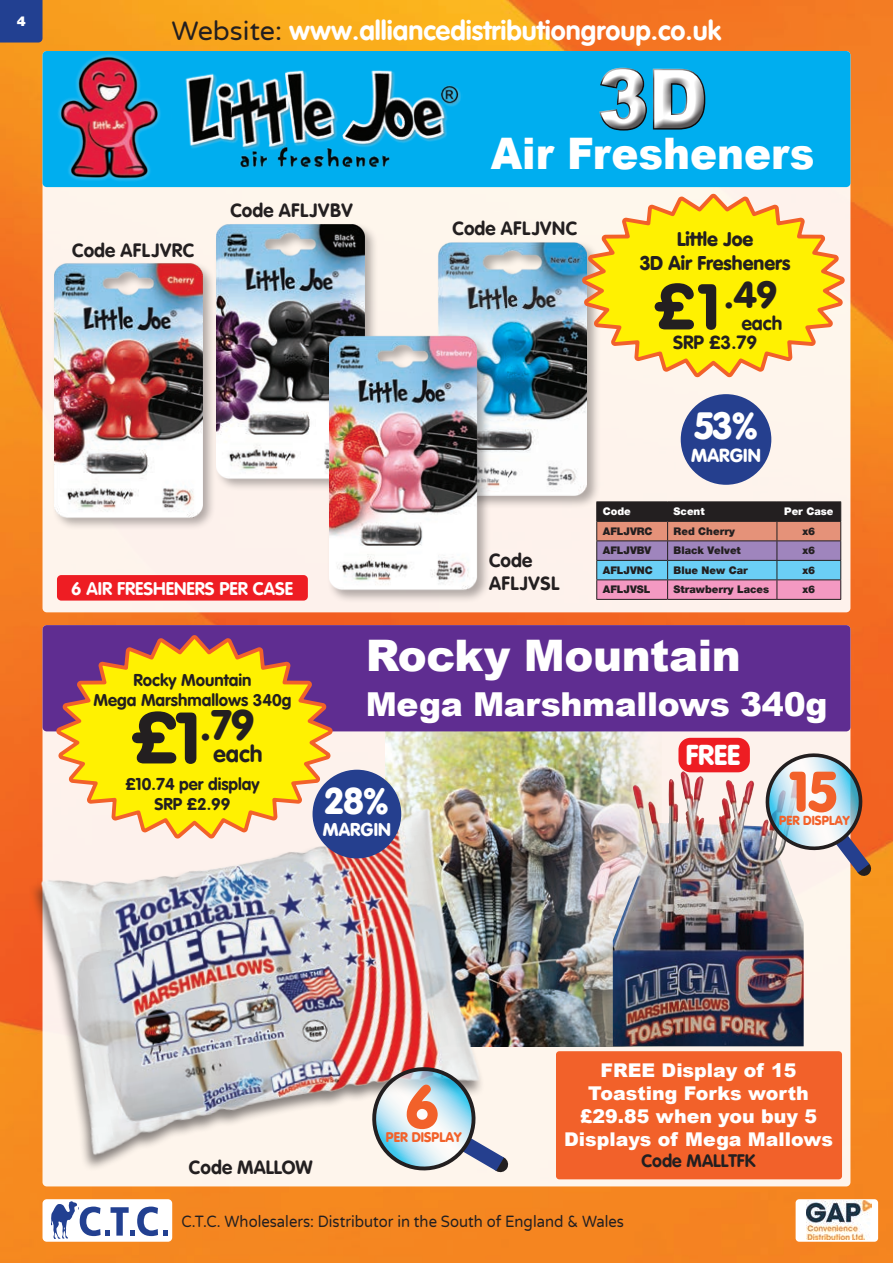
<style>
.page{position:relative;width:893px;height:1263px;background:#fff}
.page>*{position:absolute;margin:0;border:0;box-sizing:border-box;transform-origin:0 0}
.t1{font:900 81px "Arial";color:#fff;scale:.93 1}
.t2{font:900 59.7px "VAG Rounded";color:#f2612a}
.t3{font:900 55.95px "VAG Rounded";color:#f2612a}
.t4{font:900 43.5px "Arial";letter-spacing:-.005em;color:#fff;scale:.93 1}
.t5{font:900 43.5px "Arial";letter-spacing:-.005em;color:#fff}
.t6{font:900 41.7px "VAG Rounded";color:#231f20}
.t7{font:900 37.05px "VAG Rounded";color:#231f20}
.t8{font:900 37.05px "VAG Rounded";color:#fff}
.t9{font:900 36.3px "VAG Rounded";color:#fff}
.t10{font:900 33px "Arial";letter-spacing:-.01em;color:#fff}
.t11{font:900 28.05px "VAG Rounded";color:#fff}
.t12{font:700 27px "VAG Rounded";color:#fff}
.t13{font:700 23.1px "VAG Rounded";color:#231f20}
.t14{font:900 19.5px "VAG Rounded";color:#231f20}
.t15{font:700 19.05px "VAG Rounded";color:#231f20}
.t16{font:900 18.9px/22.8px "Arial";color:#fff;text-align:center}
.t17{font:700 18.9px "VAG Rounded";letter-spacing:.03em;color:#231f20}
.t18{font:700 18.9px "VAG Rounded";color:#231f20}
.t19{font:700 18.75px "VAG Rounded";color:#231f20}
.t20{font:900 18.6px "VAG Rounded";color:#fff}
.t21{font:900 18.15px "VAG Rounded";color:#fff}
.t22{font:700 18px "VAG Rounded";color:#fff}
.t23{font:700 17.7px "VAG Rounded";color:#231f20}
.t24{font:700 16.8px "VAG Rounded";color:#231f20}
.t25{font:16.5px "Varela Round";color:#231f20;scale:.9 1}
.t26{font:900 13.65px "VAG Rounded";color:#f2612a}
.t27{font:900 13.5px "Helvetica Neue";color:#fff}
.t28{font:900 12.75px "VAG Rounded";color:#f2612a}
.t29{font:900 10.5px "Helvetica Neue";color:#231f20}
.t30{font:900 10.5px "Helvetica Neue";color:#fff}
.s1{font-family:"Varela Round";font-weight:400;color:#231f20}
.s2{font-size:63.6px}
.s3{font-size:71.55px}
</style>
<div class="page">
<img style="left:0;top:0;width:893px;height:1263px">
<div style="left:43px;top:1199px;width:129px;height:43px;background:#fff;border-radius:4px"></div>
<svg style="left:51px;top:1201px;width:117px;height:38px"></svg>
<div style="left:796px;top:1199px;width:82px;height:43px;background:#fff;border-radius:4px"></div>
<div style="left:43px;top:51px;width:807px;height:561px;background:#fef4ec;border-radius:4px"></div>
<div style="left:0;top:0;width:43px;height:43px;background:#224091"></div>
<img style="left:807px;top:1201px;width:64px;height:39px">
<div style="left:43px;top:51px;width:807px;height:136px;background:#00aeef;border-radius:4px"></div>
<img style="left:171px;top:70px;width:292px;height:118px">
<img style="left:58px;top:54px;width:103px;height:127px">
<div style="left:681px;top:394px;width:90px;height:91px;background:#253f8e;border-radius:50%"></div>
<div style="left:214px;top:222px;width:165px;height:270px;background:#231f20;opacity:.35"></div>
<img style="left:217px;top:224px;width:147px;height:263px">
<div style="left:52px;top:261px;width:165px;height:270px;background:#231f20;opacity:.35"></div>
<img style="left:54px;top:263px;width:149px;height:263px">
<div style="left:437px;top:240px;width:163px;height:269px;background:#231f20;opacity:.35"></div>
<img style="left:438px;top:242px;width:149px;height:256px">
<div style="left:327px;top:334px;width:164px;height:269px;background:#231f20;opacity:.35"></div>
<img style="left:330px;top:336px;width:147px;height:263px">
<hr style="left:596px;top:501px;width:72px;height:1px;background:#231f20">
<hr style="left:668px;top:501px;width:109px;height:1px;background:#231f20">
<hr style="left:777px;top:501px;width:64px;height:1px;background:#231f20">
<svg style="left:596px;top:502px;width:245px;height:97px"></svg>
<hr style="left:596px;top:599px;width:72px;height:1px;background:#231f20">
<hr style="left:668px;top:599px;width:109px;height:1px;background:#231f20">
<hr style="left:777px;top:599px;width:64px;height:1px;background:#231f20">
<svg style="left:579px;top:186px;width:269px;height:271px"></svg>
<div style="left:43px;top:625px;width:807px;height:561px;background:#fef5ec;border-radius:4px"></div>
<img style="left:385px;top:731px;width:276px;height:315px">
<img style="left:613px;top:771px;width:191px;height:275px">
<div style="left:678px;top:738px;width:72px;height:34px;background:#ee1d23;border-radius:12px"></div>
<div style="left:556px;top:1051px;width:286px;height:128px;background:#f2612a;border-radius:3px"></div>
<img style="left:759px;top:747px;width:113px;height:130px">
<img style="left:11px;top:773px;width:500px;height:413px">
<div style="left:313px;top:770px;width:88px;height:88px;background:#253f8e;border-radius:50%"></div>
<svg style="left:365px;top:1060px;width:144px;height:118px"></svg>
<div style="left:43px;top:625px;width:807px;height:106px;background:#5f2d91;border-radius:4px"></div>
<svg style="left:54px;top:572px;width:282px;height:348px"></svg>
<div style="left:589px;top:57px;width:120px;height:69px;background:#fff;opacity:.75"></div>
<div style="left:591px;top:72px;width:125px;height:69px;background:#231f20;opacity:.75"></div>
<p class="t27" style="left:17px;top:15px;width:11px">4</p>
<p class="t12" style="left:172px;top:18px;width:551px"><span class="s1">Website:</span> www.alliancedistributiongroup.co.uk</p>
<h1 class="t1" style="left:598px;top:40px;width:119px">3D</h1>
<p class="t17" style="left:72px;top:241px;width:124px">Code AFLJVRC</p>
<p class="t17" style="left:230px;top:202px;width:124px">Code AFLJVBV</p>
<p class="t22" style="left:71px;top:580px;width:223px">6 AIR FRESHENERS PER CASE</p>
<p class="t4" style="left:491px;top:122px;width:350px">Air Fresheners</p>
<p class="t17" style="left:452px;top:220px;width:126px">Code AFLJVNC</p>
<p class="t17" style="left:489px;top:552px;width:45px">Code</p>
<p class="t17" style="left:489px;top:575px;width:72px">AFLJVSL</p>
<p class="t14" style="left:677px;top:231px;width:78px">Little Joe</p>
<p class="t14" style="left:640px;top:254px;width:152px">3D Air Fresheners</p>
<p class="t7" style="left:654px;top:278px;width:124px"><span class="s2">£1</span>.49</p>
<p class="t19" style="left:673px;top:334px;width:86px">SRP £3.79</p>
<p class="t15" style="left:742px;top:314px;width:42px">each</p>
<p class="t8" style="left:694px;top:409px;width:65px">53%</p>
<p class="t20" style="left:691px;top:447px;width:71px">MARGIN</p>
<p class="t30" style="left:603px;top:507px;width:30px">Code</p>
<p class="t30" style="left:674px;top:507px;width:33px">Scent</p>
<p class="t30" style="left:784px;top:507px;width:51px">Per Case</p>
<p class="t29" style="left:603px;top:526px;width:51px">AFLJVRC</p>
<p class="t29" style="left:674px;top:526px;width:63px">Red Cherry</p>
<p class="t29" style="left:802px;top:526px;width:14px">x6</p>
<p class="t29" style="left:603px;top:546px;width:50px">AFLJVBV</p>
<p class="t29" style="left:674px;top:546px;width:69px">Black Velvet</p>
<p class="t29" style="left:802px;top:546px;width:14px">x6</p>
<p class="t29" style="left:603px;top:565px;width:51px">AFLJVNC</p>
<p class="t29" style="left:674px;top:565px;width:76px">Blue New Car</p>
<p class="t29" style="left:802px;top:565px;width:14px">x6</p>
<p class="t29" style="left:603px;top:585px;width:49px">AFLJVSL</p>
<p class="t29" style="left:674px;top:585px;width:97px">Strawberry Laces</p>
<p class="t29" style="left:802px;top:585px;width:14px">x6</p>
<p class="t24" style="left:134px;top:672px;width:119px">Rocky Mountain</p>
<p class="t24" style="left:94px;top:692px;width:199px">Mega Marshmallows 340g</p>
<p class="t6" style="left:131px;top:706px;width:124px"><span class="s3">£1</span>.79</p>
<p class="t24" style="left:125px;top:776px;width:136px">£10.74 per display</p>
<p class="t24" style="left:155px;top:796px;width:77px">SRP £2.99</p>
<p class="t13" style="left:214px;top:744px;width:51px">each</p>
<p class="t5" style="left:366px;top:624px;width:377px">Rocky Mountain</p>
<p class="t10" style="left:366px;top:681px;width:463px">Mega Marshmallows 340g</p>
<p class="t9" style="left:325px;top:785px;width:65px">28%</p>
<p class="t21" style="left:323px;top:821px;width:69px">MARGIN</p>
<p class="t11" style="left:686px;top:743px;width:56px">FREE</p>
<p class="t3" style="left:790px;top:766px;width:48px">15</p>
<p class="t28" style="left:779px;top:815px;width:72px">PER DISPLAY</p>
<p class="t18" style="left:189px;top:1159px;width:125px">Code MALLOW</p>
<p class="t2" style="left:406px;top:1080px;width:34px">6</p>
<p class="t26" style="left:386px;top:1131px;width:77px">PER DISPLAY</p>
<p class="t16" style="left:564px;top:1058px;width:270px">FREE Display of 15<br>Toasting Forks worth £29.85 when you buy 5<br>Displays of Mega Mallows</p>
<p class="t23" style="left:641px;top:1153px;width:116px">Code MALLTFK</p>
<p class="t25" style="left:181px;top:1210px;width:493px">C.T.C. Wholesalers: Distributor in the South of England &amp; Wales</p>
</div>
